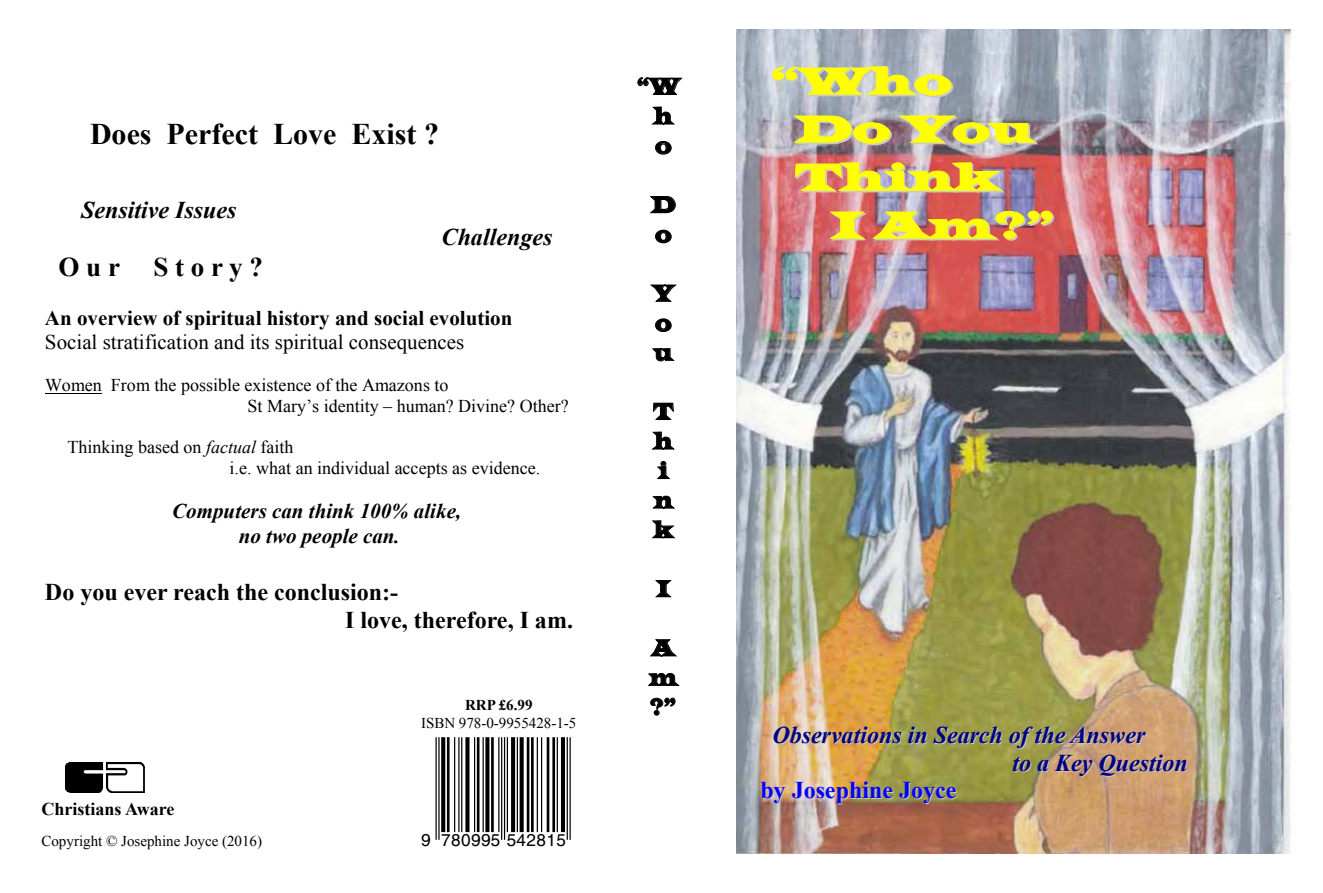
<style>
.page{position:relative;width:1323px;height:893px;background:#fff}
.page>*{position:absolute;margin:0;border:0;box-sizing:border-box;transform-origin:0 0}
.t1{font:39px "Latin Wide";color:#ff0}
.t2{font:700 30px "Times New Roman";color:#000}
.t3{font:700 27px "Times New Roman";color:#000}
.t4{font:700 24px/27.6px "Times New Roman";color:#000}
.t5{font:italic 700 24px/27.6px "Times New Roman";color:#000080}
.t6{font:italic 700 24px "Times New Roman";color:#000}
.t7{font:24px/29.5px "Latin Wide";color:#000;scale:.71 1}
.t8{font:700 24px "Times New Roman";color:#00f}
.t9{font:21px "Times New Roman";color:#000}
.t10{font:700 21px "Times New Roman";color:#000}
.t11{font:italic 700 21px/24.2px "Times New Roman";color:#000;text-align:center}
.t12{font:18px/20.7px "Times New Roman";color:#000}
.t13{font:700 18px "Times New Roman";color:#000}
.t14{font:17.1px "Helvetica";letter-spacing:.025em;color:#000}
.t15{font:15px "Times New Roman";color:#000}
.t16{font:700 15px "Times New Roman";color:#000}
.s1{font-style:italic}
.s2{color:#c7c9cb}
</style>
<div class="page">
<img style="left:736px;top:29px;width:556px;height:824px">
<svg style="left:771px;top:66px;width:182px;height:32px"></svg>
<img style="left:791px;top:115px;width:249px;height:31px">
<img style="left:794px;top:162px;width:212px;height:31px">
<img style="left:827px;top:210px;width:227px;height:31px">
<svg style="left:637px;top:77px;width:45px;height:18px"></svg>
<svg style="left:651px;top:106px;width:24px;height:19px"></svg>
<svg style="left:655px;top:141px;width:16px;height:14px"></svg>
<svg style="left:649px;top:196px;width:27px;height:17px"></svg>
<svg style="left:655px;top:230px;width:16px;height:13px"></svg>
<svg style="left:650px;top:284px;width:27px;height:18px"></svg>
<svg style="left:655px;top:318px;width:16px;height:14px"></svg>
<svg style="left:652px;top:348px;width:23px;height:13px"></svg>
<svg style="left:653px;top:403px;width:21px;height:17px"></svg>
<svg style="left:651px;top:431px;width:24px;height:19px"></svg>
<svg style="left:656px;top:461px;width:14px;height:18px"></svg>
<svg style="left:652px;top:496px;width:23px;height:13px"></svg>
<svg style="left:651px;top:520px;width:24px;height:18px"></svg>
<svg style="left:655px;top:580px;width:17px;height:17px"></svg>
<svg style="left:650px;top:639px;width:27px;height:17px"></svg>
<svg style="left:647px;top:673px;width:33px;height:13px"></svg>
<svg style="left:650px;top:697px;width:25px;height:19px"></svg>
<hr style="left:45px;top:393px;width:57px;height:1px;background:#000">
<hr style="left:435px;top:737px;width:2px;height:103px;background:#000">
<hr style="left:438px;top:737px;width:1px;height:103px;background:#000">
<svg style="left:441px;top:737px;width:4px;height:95px"></svg>
<hr style="left:447px;top:737px;width:2px;height:95px;background:#000">
<hr style="left:454px;top:737px;width:1px;height:95px;background:#000">
<hr style="left:458px;top:737px;width:1px;height:95px;background:#000">
<hr style="left:461px;top:737px;width:1px;height:95px;background:#000">
<svg style="left:465px;top:737px;width:4px;height:95px"></svg>
<hr style="left:474px;top:737px;width:1px;height:95px;background:#000">
<hr style="left:477px;top:737px;width:2px;height:95px;background:#000">
<hr style="left:482px;top:737px;width:2px;height:95px;background:#000">
<svg style="left:485px;top:737px;width:4px;height:95px"></svg>
<hr style="left:491px;top:737px;width:3px;height:95px;background:#000">
<hr style="left:498px;top:737px;width:1px;height:95px;background:#000">
<hr style="left:501px;top:737px;width:1px;height:103px;background:#000">
<hr style="left:504px;top:737px;width:1px;height:103px;background:#000">
<hr style="left:507px;top:737px;width:1px;height:95px;background:#000">
<svg style="left:511px;top:737px;width:4px;height:95px"></svg>
<hr style="left:517px;top:737px;width:1px;height:95px;background:#000">
<svg style="left:519px;top:737px;width:4px;height:95px"></svg>
<hr style="left:527px;top:737px;width:2px;height:95px;background:#000">
<hr style="left:531px;top:737px;width:2px;height:95px;background:#000">
<hr style="left:536px;top:737px;width:2px;height:95px;background:#000">
<hr style="left:541px;top:737px;width:1px;height:95px;background:#000">
<hr style="left:546px;top:737px;width:3px;height:95px;background:#000">
<hr style="left:552px;top:737px;width:3px;height:95px;background:#000">
<hr style="left:556px;top:737px;width:2px;height:95px;background:#000">
<hr style="left:561px;top:737px;width:4px;height:95px;background:#000">
<hr style="left:566px;top:737px;width:2px;height:103px;background:#000">
<hr style="left:569px;top:737px;width:1px;height:103px;background:#000">
<img style="left:65px;top:762px;width:80px;height:31px">
<h2 class="t2" style="left:90px;top:113px;width:350px">Does Perfect Love Exist ?</h2>
<h3 class="t6" style="left:81px;top:193px;width:157px">Sensitive Issues</h3>
<h3 class="t6" style="left:441px;top:220px;width:112px">Challenges</h3>
<h3 class="t3" style="left:58px;top:248px;width:206px">O u r S t or y ?</h3>
<p class="t10" style="left:45px;top:304px;width:469px">An overview of spiritual history and social evolution</p>
<p class="t9" style="left:45px;top:328px;width:421px">Social stratification and its spiritual consequences</p>
<p class="t12" style="left:247px;top:375px;width:322px;text-indent:-202px">Women From the possible existence of the Amazons to<br>St Mary’s identity – human? Divine? Other?</p>
<p class="t12" style="left:229px;top:437px;width:312px;text-indent:-162px">Thinking based on <span class="s1">factual</span> faith<br>i.e. what an individual accepts as evidence.</p>
<p class="t11" style="left:172px;top:499px;width:290px">Computers can think 100% alike, no two people can.</p>
<h3 class="t4" style="left:345px;top:578px;width:229px;text-indent:-300px">Do you ever reach the conclusion:-<br>I love, therefore, I am.</h3>
<p class="t13" style="left:41px;top:796px;width:134px">Christians Aware</p>
<p class="t15" style="left:41px;top:831px;width:222px">Copyright © Josephine Joyce (2016)</p>
<p class="t16" style="left:465px;top:694px;width:69px">RRP £6.99</p>
<p class="t15" style="left:421px;top:713px;width:157px">ISBN 978-0-9955428-1-5</p>
<p class="t14" style="left:421px;top:829px;width:146px">9 780995 542815</p>
<h3 class="t7" style="left:636px;top:71px;width:63px;text-align:center">“W h<br>o</h3>
<h3 class="t7" style="left:651px;top:189px;width:37px">D o</h3>
<h3 class="t7" style="left:652px;top:278px;width:32px;text-align:justify">Y o u</h3>
<h3 class="t7" style="left:653px;top:396px;width:30px">T h i n k</h3>
<h3 class="t7" style="left:656px;top:573px;width:23px">I</h3>
<h3 class="t7" style="left:649px;top:633px;width:42px;text-align:justify">A m ?”</h3>
<h1 class="t1" style="left:769px;top:57px;width:184px">“<span class="s2">W</span>ho</h1>
<h1 class="t1" style="left:796px;top:105px;width:239px"><span class="s2">D</span>o <span class="s2">Y</span>ou</h1>
<h1 class="t1" style="left:796px;top:153px;width:205px"><span class="s2">T</span>hink</h1>
<h1 class="t1" style="left:830px;top:201px;width:226px">I <span class="s2">Am</span>?”</h1>
<h3 class="t5" style="left:1012px;top:721px;width:177px;text-indent:-240px">Observations in Search of the Answer<br>to a Key Question</h3>
<h3 class="t8" style="left:760px;top:774px;width:197px">by Josephine Joyce</h3>
</div>
